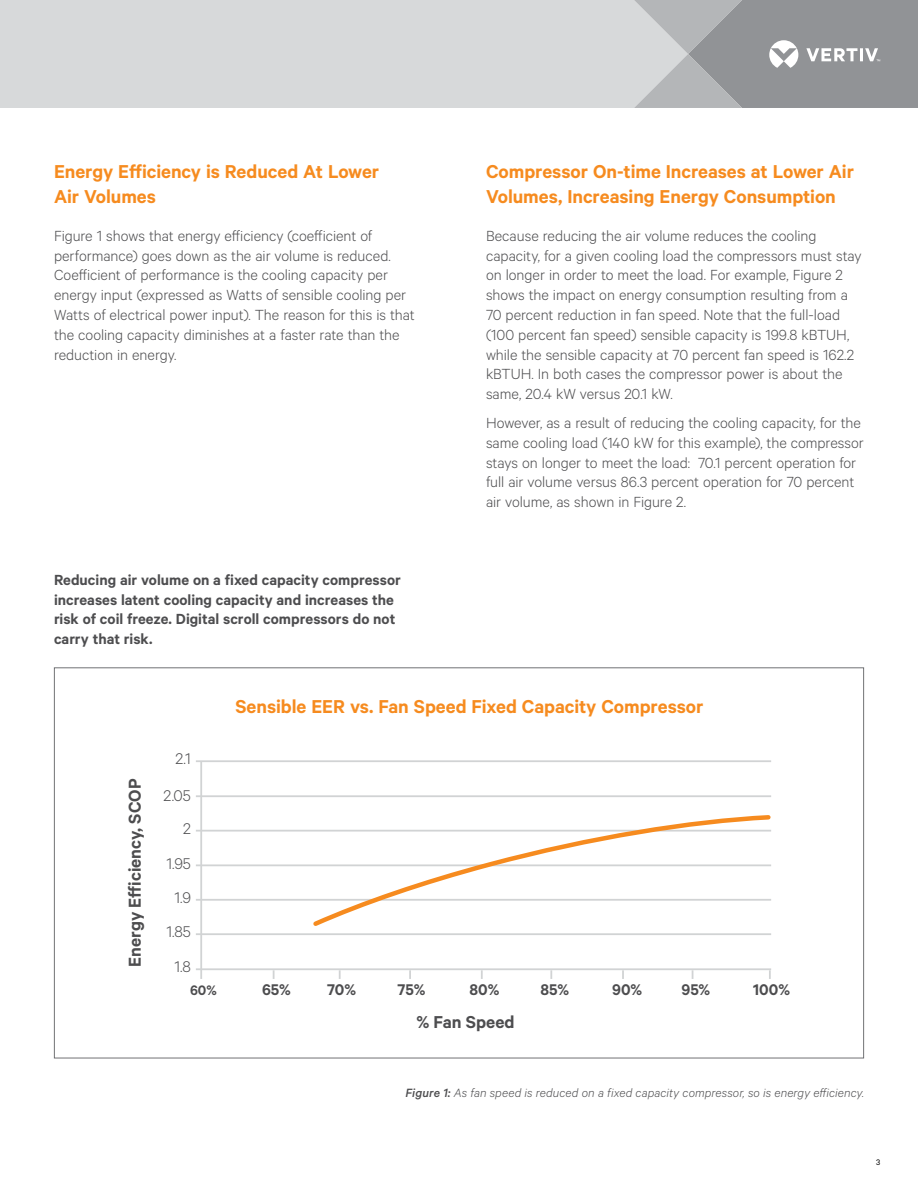
<style>
.page{position:relative;width:918px;height:1188px;background:#fff}
.page>*{position:absolute;margin:0;border:0;box-sizing:border-box;transform-origin:0 0}
.t1{font:600 21px/25.2px "Calibre";color:#f68b1f}
.t2{font:600 19.35px "Calibre";color:#4d4d4f}
.t3{font:600 17.4px "Calibre";color:#4d4d4f}
.t4{font:300 17.4px/34.2px "Calibre";color:#4d4d4f;text-align:right}
.t5{font:300 16.5px/19.8px "Calibre";color:#4d4d4f}
.t6{font:600 16.5px/19.8px "Calibre";color:#4d4d4f}
.t7{font:600 15.45px "Calibre";color:#4d4d4f}
.t8{font:italic 300 13.5px "Calibre";letter-spacing:.005em;color:#4d4d4f}
.t9{font:9px "Calibre";color:#000}
.s1{font-weight:500}
</style>
<div class="page">
<div style="left:0;top:0;width:634px;height:108px;background:#d7d9da"></div>
<svg style="left:634px;top:0;width:284px;height:108px;background:#a1a3a6"></svg>
<hr style="left:200px;top:762px;width:2px;height:217px;background:#d1d3d4">
<hr style="left:196px;top:760px;width:575px;height:2px;background:#d1d3d4">
<hr style="left:196px;top:795px;width:575px;height:2px;background:#d1d3d4">
<hr style="left:196px;top:830px;width:575px;height:2px;background:#d1d3d4">
<hr style="left:196px;top:864px;width:575px;height:2px;background:#d1d3d4">
<hr style="left:196px;top:899px;width:575px;height:2px;background:#d1d3d4">
<hr style="left:196px;top:933px;width:575px;height:2px;background:#d1d3d4">
<hr style="left:196px;top:968px;width:575px;height:2px;background:#d1d3d4">
<svg style="left:310px;top:815px;width:461px;height:111px"></svg>
<svg style="left:273px;top:970px;width:2px;height:9px"></svg>
<svg style="left:339px;top:970px;width:2px;height:9px"></svg>
<svg style="left:409px;top:970px;width:2px;height:9px"></svg>
<svg style="left:481px;top:970px;width:2px;height:9px"></svg>
<svg style="left:550px;top:970px;width:2px;height:9px"></svg>
<svg style="left:622px;top:970px;width:2px;height:9px"></svg>
<svg style="left:769px;top:970px;width:2px;height:9px"></svg>
<p class="t1" style="left:54px;top:158px;width:327px">Energy Efficiency is Reduced At Lower<br>Air Volumes</p>
<p class="t5" style="left:54px;top:225px;width:362px">Figure 1 shows that energy efficiency (coefficient of performance) goes down as the air volume is reduced.<br>Coefficient of performance is the cooling capacity per energy input (expressed as Watts of sensible cooling per Watts of electrical power input). The reason for this is that the cooling capacity diminishes at a faster rate than the reduction in energy.</p>
<p class="t1" style="left:486px;top:158px;width:370px">Compressor On-time Increases at Lower Air<br>Volumes, Increasing Energy Consumption</p>
<p class="t5" style="left:486px;top:225px;width:377px">Because reducing the air volume reduces the cooling capacity, for a given cooling load the compressors must stay on longer in order to meet the load. For example, Figure 2 shows the impact on energy consumption resulting from a 70 percent reduction in fan speed. Note that the full-load (100 percent fan speed) sensible capacity is 199.8 kBTUH, while the sensible capacity at 70 percent fan speed is 162.2 kBTUH. In both cases the compressor power is about the same, 20.4 kW versus 20.1 kW.</p>
<p class="t5" style="left:486px;top:412px;width:379px">However, as a result of reducing the cooling capacity, for the same cooling load (140 kW for this example), the compressor stays on longer to meet the load: 70.1 percent operation for full air volume versus 86.3 percent operation for 70 percent air volume, as shown in Figure 2.</p>
<p class="t6" style="left:54px;top:569px;width:349px">Reducing air volume on a fixed capacity compressor increases latent cooling capacity and increases the risk of coil freeze. Digital scroll compressors do not carry that risk.</p>
<p class="t2" style="left:123px;top:967px;width:190px;rotate:-90deg">Energy Efficiency, SCOP</p>
<p class="t4" style="left:164px;top:739px;width:29px;line-height:36.6px">2.1<br>2.05</p>
<p class="t4" style="left:166px;top:811px;width:26px">2<br>1.95<br>1.9<br>1.85</p>
<p class="t4" style="left:175px;top:948px;width:18px">1.8</p>
<p class="t1" style="left:235px;top:693px;width:470px">Sensible EER vs. Fan Speed Fixed Capacity Compressor</p>
<p class="t7" style="left:190px;top:981px;width:28px">60%</p>
<p class="t3" style="left:262px;top:980px;width:30px">65%</p>
<p class="t3" style="left:327px;top:980px;width:31px">70%</p>
<p class="t3" style="left:398px;top:980px;width:29px">75%</p>
<p class="t3" style="left:470px;top:980px;width:31px">80%</p>
<p class="t2" style="left:416px;top:1011px;width:100px">% Fan Speed</p>
<p class="t3" style="left:540px;top:980px;width:30px">85%</p>
<p class="t3" style="left:612px;top:980px;width:32px">90%</p>
<p class="t3" style="left:681px;top:980px;width:30px">95%</p>
<p class="t3" style="left:753px;top:980px;width:38px">100%</p>
<p class="t8" style="left:405px;top:1085px;width:460px"><span class="s1">Figure 1:</span> As fan speed is reduced on a fixed capacity compressor, so is energy efficiency.</p>
<p class="t9" style="left:876px;top:1157px;width:6px">3</p>
</div>
